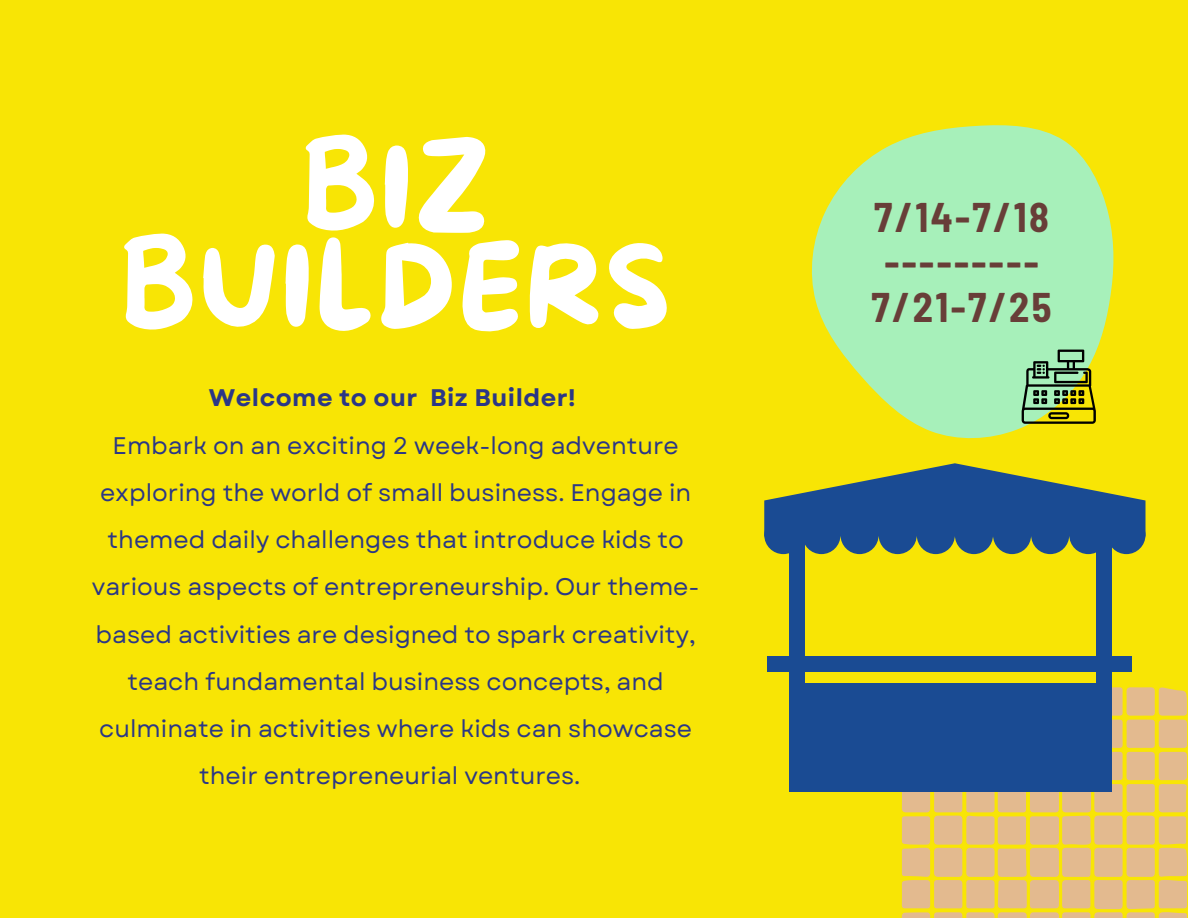
<style>
.page{position:relative;width:1188px;height:918px;background:#f8e505}
.page>*{position:absolute;margin:0;border:0;box-sizing:border-box;transform-origin:0 0}
.t1{font:114px/99px "More Sugar";letter-spacing:.02em;color:#fff;text-align:center}
.t2{font:700 semi-condensed 40.5px/45px "Barlow";letter-spacing:.06em;color:#683e38;text-align:center}
.t3{font:24px/47.2px "Garet";color:#2b3786;text-align:center}
.t4{font:700 24px "Garet";letter-spacing:.02em;color:#2b3786}
</style>
<div class="page">
<svg style="left:811px;top:125px;width:303px;height:314px;fill:#a7f0ba"></svg>
<svg style="left:902px;top:687px;width:285px;height:231px;fill:#e3ba8f"></svg>
<svg style="left:764px;top:463px;width:382px;height:68px"></svg>
<div style="left:764px;top:516px;width:38px;height:38px;background:#1a4b93;border-radius:50%"></div>
<div style="left:802px;top:516px;width:39px;height:38px;background:#1a4b93;border-radius:50%"></div>
<div style="left:841px;top:516px;width:38px;height:38px;background:#1a4b93;border-radius:50%"></div>
<div style="left:879px;top:516px;width:38px;height:38px;background:#1a4b93;border-radius:50%"></div>
<div style="left:917px;top:516px;width:38px;height:38px;background:#1a4b93;border-radius:50%"></div>
<div style="left:955px;top:516px;width:38px;height:38px;background:#1a4b93;border-radius:50%"></div>
<div style="left:993px;top:516px;width:38px;height:38px;background:#1a4b93;border-radius:50%"></div>
<div style="left:1031px;top:516px;width:38px;height:38px;background:#1a4b93;border-radius:50%"></div>
<div style="left:1069px;top:516px;width:38px;height:38px;background:#1a4b93;border-radius:50%"></div>
<div style="left:1107px;top:516px;width:39px;height:38px;background:#1a4b93;border-radius:50%"></div>
<div style="left:789px;top:504px;width:15px;height:288px;background:#1a4b93"></div>
<div style="left:1096px;top:504px;width:16px;height:288px;background:#1a4b93"></div>
<div style="left:767px;top:657px;width:365px;height:15px;background:#1a4b93"></div>
<div style="left:789px;top:683px;width:323px;height:109px;background:#1a4b93"></div>
<svg style="left:1022px;top:350px;width:74px;height:74px"></svg>
<p class="t1" style="left:120px;top:144px;width:553px">BIZ<br>BUILDERS</p>
<h2 class="t4" style="left:209px;top:381px;width:368px">Welcome to our Biz Builder!</h2>
<p class="t3" style="left:92px;top:422px;width:609px">Embark on an exciting 2 week-long adventure exploring the world of small business. Engage in themed daily challenges that introduce kids to various aspects of entrepreneurship. Our theme&shy;based activities are designed to spark creativity, teach fundamental business concepts, and culminate in activities where kids can showcase their entrepreneurial ventures.</p>
<h1 class="t2" style="left:872px;top:193px;width:182px">7/14-7/18 ---------<br>7/21-7/25</h1>
</div>
